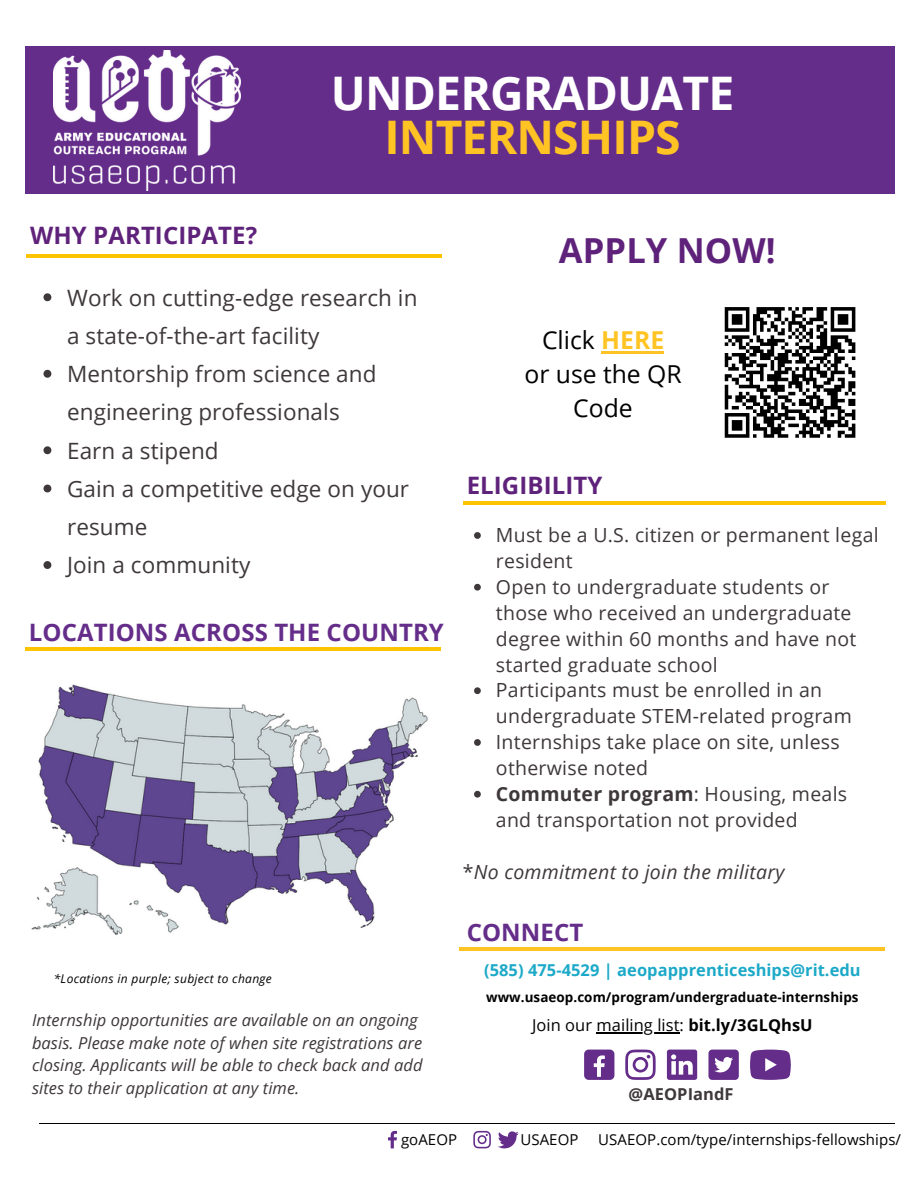
<style>
.page{position:relative;width:918px;height:1188px;background:#fff}
.page>*{position:absolute;margin:0;border:0;box-sizing:border-box;transform-origin:0 0}
.t1{font:700 46.35px/43.8px "Open Sans";letter-spacing:-.02em;color:#fff;text-align:center}
.t2{font:700 34.5px "Open Sans";letter-spacing:.005em;color:#5f227b}
.t3{font:24.75px/33.8px "Open Sans";color:#000;text-align:center}
.t4{font:700 24px "Open Sans";letter-spacing:.005em;color:#652d8a}
.t5{font:700 24px "Open Sans";letter-spacing:.005em;color:#5f227b}
.t6{font:22.5px/38.2px "Open Sans";letter-spacing:.005em;color:#3e383a}
.t7{font:19.5px/25.8px "Open Sans";letter-spacing:.015em;color:#3e383a}
.t8{font:italic 19.5px "Open Sans";letter-spacing:.015em;color:#3e383a}
.t9{font:italic 16.5px/22.5px "Open Sans";letter-spacing:.005em;color:#3e383a}
.t10{font:700 16.5px "Open Sans";letter-spacing:.005em;color:#1ca9c8}
.t11{font:16.5px "Open Sans";letter-spacing:.005em;color:#000}
.t12{font:700 16.5px "Open Sans";letter-spacing:.005em;color:#3e383a}
.t13{font:15px "Open Sans";letter-spacing:.005em;color:#000}
.t14{font:700 13.5px "Open Sans";letter-spacing:.005em;color:#000}
.t15{font:italic 12px "Open Sans";letter-spacing:.025em;color:#000}
.s1{color:#ffc423}
.s2{font-weight:700;color:#ffc423}
.s3{font-weight:700}
.s4{font-style:normal}
</style>
<div class="page">
<hr style="left:463px;top:502px;width:422px;height:3px;background:#ffc400">
<hr style="left:39px;top:1123px;width:855px;height:1px;background:#000">
<hr style="left:459px;top:947px;width:426px;height:4px;background:#ffc423">
<hr style="left:597px;top:1032px;width:83px;height:2px;background:#000">
<svg style="left:667px;top:1050px;width:30px;height:30px"></svg>
<div style="left:584px;top:1050px;width:30px;height:30px;background:#652d8a;border-radius:5px"></div>
<svg style="left:594px;top:1055px;width:11px;height:22px"></svg>
<div style="left:708px;top:1050px;width:31px;height:30px;background:#652d8a;border-radius:4px"></div>
<svg style="left:714px;top:1057px;width:19px;height:15px"></svg>
<svg style="left:625px;top:1050px;width:31px;height:30px"></svg>
<svg style="left:473px;top:1131px;width:18px;height:17px"></svg>
<svg style="left:498px;top:1131px;width:21px;height:17px"></svg>
<svg style="left:388px;top:1131px;width:9px;height:17px"></svg>
<div style="left:25px;top:46px;width:869px;height:148px;background:#652d8a"></div>
<img style="left:54px;top:51px;width:186px;height:139px">
<hr style="left:25px;top:647px;width:416px;height:3px;background:#ffc400">
<svg style="left:724px;top:307px;width:132px;height:131px"></svg>
<img style="left:31px;top:684px;width:397px;height:251px">
<svg style="left:750px;top:1050px;width:41px;height:30px"></svg>
<svg style="left:44px;top:293px;width:7px;height:8px"></svg>
<svg style="left:44px;top:370px;width:7px;height:8px"></svg>
<svg style="left:44px;top:446px;width:7px;height:8px"></svg>
<svg style="left:44px;top:485px;width:7px;height:7px"></svg>
<svg style="left:44px;top:561px;width:7px;height:8px"></svg>
<svg style="left:474px;top:532px;width:7px;height:7px"></svg>
<svg style="left:474px;top:584px;width:7px;height:7px"></svg>
<svg style="left:474px;top:687px;width:7px;height:7px"></svg>
<svg style="left:474px;top:739px;width:7px;height:7px"></svg>
<svg style="left:474px;top:791px;width:7px;height:7px"></svg>
<hr style="left:601px;top:351px;width:63px;height:3px;background:#ffc423">
<hr style="left:26px;top:254px;width:416px;height:3px;background:#ffc400">
<h5 class="t5" style="left:30px;top:218px;width:229px">WHY PARTICIPATE?</h5>
<p class="t1" style="left:331px;top:70px;width:405px">UNDERGRADUATE<br><span class="s1">INTERNSHIPS</span></p>
<h4 class="t2" style="left:559px;top:226px;width:219px">APPLY NOW!</h4>
<h3 class="t6" style="left:67px;top:278px;width:352px">Work on cutting-edge research in a state-of-the-art facility</h3>
<p class="t6" style="left:67px;top:354px;width:311px">Mentorship from science and engineering professionals</p>
<p class="t6" style="left:67px;top:431px;width:153px">Earn a stipend</p>
<p class="t6" style="left:67px;top:469px;width:344px">Gain a competitive edge on your resume</p>
<h2 class="t6" style="left:67px;top:546px;width:185px">Join a community</h2>
<p class="t4" style="left:29px;top:615px;width:417px">LOCATIONS ACROSS THE COUNTRY</p>
<p class="t15" style="left:54px;top:971px;width:220px">*Locations in purple; subject to change</p>
<p class="t9" style="left:32px;top:1008px;width:392px">Internship opportunities are available on an ongoing basis. Please make note of when site registrations are closing. Applicants will be able to check back and add sites to their application at any time.</p>
<h6 class="t3" style="left:524px;top:323px;width:159px">Click <span class="s2">HERE<br></span>or use the QR<br>Code</h6>
<h5 class="t5" style="left:467px;top:469px;width:137px">ELIGIBILITY</h5>
<h4 class="t7" style="left:496px;top:522px;width:384px">Must be a U.S. citizen or permanent legal resident</h4>
<p class="t7" style="left:496px;top:574px;width:362px">Open to undergraduate students or those who received an undergraduate degree within 60 months and have not started graduate school</p>
<h3 class="t7" style="left:496px;top:677px;width:357px">Participants must be enrolled in an undergraduate STEM-related program</h3>
<h5 class="t7" style="left:496px;top:729px;width:345px">Internships take place on site, unless otherwise noted</h5>
<h5 class="t7" style="left:496px;top:781px;width:353px"><span class="s3">Commuter program</span>: Housing, meals and transportation not provided</h5>
<h5 class="t8" style="left:463px;top:858px;width:323px"><span class="s4">*</span>No commitment to join the military</h5>
<h3 class="t4" style="left:467px;top:916px;width:118px">CONNECT</h3>
<p class="t10" style="left:484px;top:959px;width:378px">(585) 475-4529 | aeopapprenticeships@rit.edu</p>
<h1 class="t14" style="left:486px;top:988px;width:374px">www.usaeop.com/program/undergraduate-internships</h1>
<h3 class="t11" style="left:532px;top:1013px;width:282px">Join our mailing list: <span class="s3">bit.ly/3GLQhsU</span></h3>
<h4 class="t12" style="left:629px;top:1082px;width:106px">@AEOPIandF</h4>
<h5 class="t13" style="left:401px;top:1129px;width:58px">goAEOP</h5>
<h5 class="t13" style="left:521px;top:1129px;width:59px">USAEOP</h5>
<h5 class="t13" style="left:598px;top:1129px;width:304px">USAEOP.com/type/internships-fellowships/</h5>
</div>
